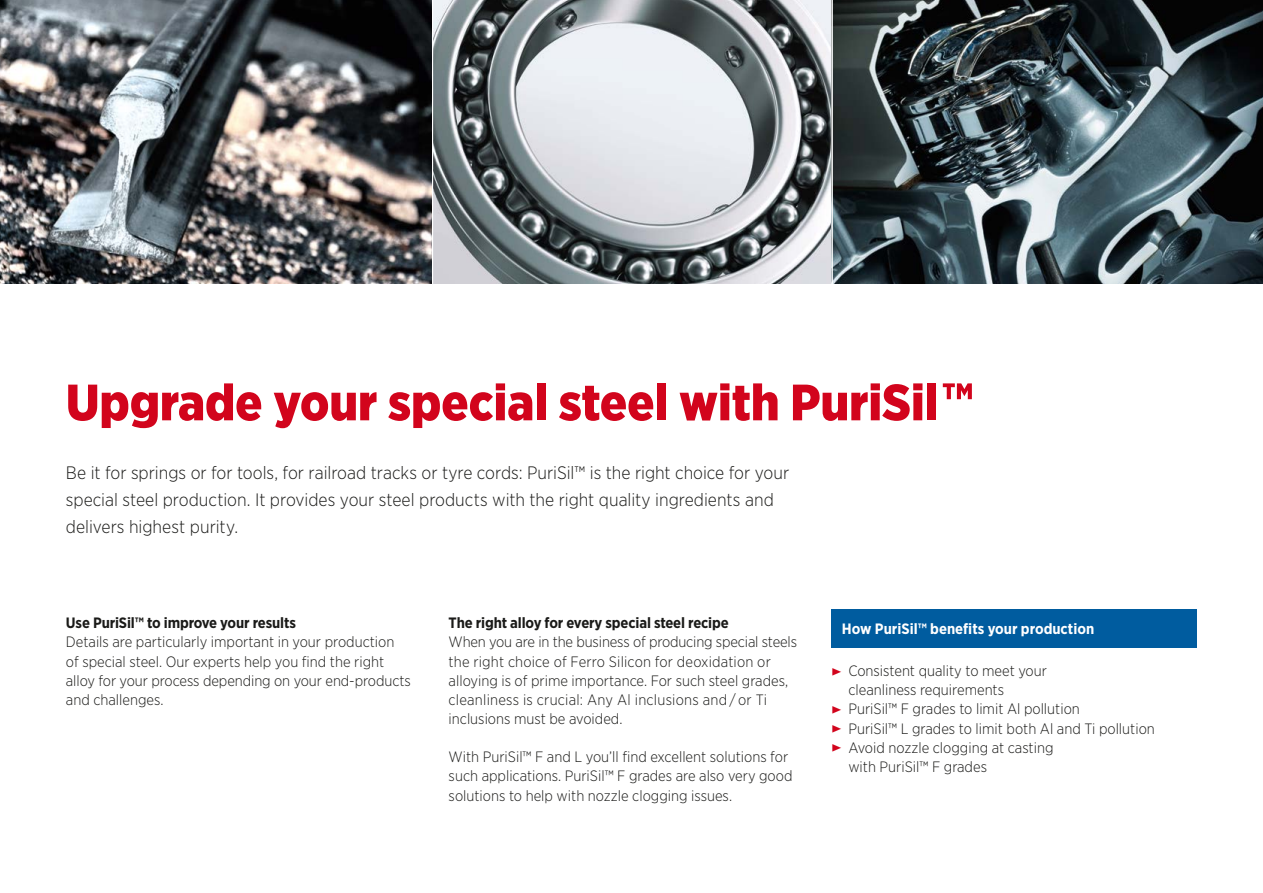
<style>
.page{position:relative;width:1263px;height:893px;background:#fff}
.page>*{position:absolute;margin:0;border:0;box-sizing:border-box;transform-origin:0 0}
.t1{font:900 51px "Gotham Narrow";color:#d2041c}
.t2{font:300 18px/27px "Gotham Narrow";color:#1a1a18}
.t3{font:300 15px/19.2px "Gotham Narrow";color:#1a1a18}
.t4{font:700 15px "Gotham Narrow";letter-spacing:-.01em;color:#1a1a18}
.t5{font:700 15px "Gotham Narrow";color:#fff}
</style>
<div class="page">
<div style="left:831px;top:609px;width:366px;height:38px;background:#005c9f"></div>
<img style="left:0;top:0;width:831px;height:284px">
<svg style="left:833px;top:0;width:430px;height:284px;background:#3d4a4f"></svg>
<hr style="left:432px;top:0;width:1px;height:284px;background:#fff">
<svg style="left:116px;top:8px;width:188px;height:56px;background:#4f575d"></svg>
<h1 class="t1" style="left:66px;top:369px;width:909px">Upgrade your special steel with PuriSil™</h1>
<p class="t2" style="left:66px;top:459px;width:725px">Be it for springs or for tools, for railroad tracks or tyre cords: PuriSil™ is the right choice for your special steel production. It provides your steel products with the right quality ingredients and delivers highest purity.</p>
<p class="t4" style="left:66px;top:613px;width:232px">Use PuriSil™ to improve your results</p>
<p class="t3" style="left:66px;top:632px;width:346px">Details are particularly important in your production of special steel. Our experts help you find the right alloy for your process depending on your end-products and challenges.</p>
<p class="t4" style="left:449px;top:613px;width:282px">The right alloy for every special steel recipe</p>
<p class="t3" style="left:449px;top:632px;width:350px">When you are in the business of producing special steels the right choice of Ferro Silicon for deoxidation or alloying is of prime importance. For such steel grades, cleanliness is crucial: Any Al inclusions and / or Ti inclusions must be avoided.</p>
<p class="t3" style="left:449px;top:747px;width:345px">With PuriSil™ F and L you’ll find excellent solutions for such applications. PuriSil™ F grades are also very good solutions to help with nozzle clogging issues.</p>
<p class="t5" style="left:842px;top:619px;width:254px">How PuriSil™ benefits your production</p>
<p class="t3" style="left:848px;top:661px;width:308px">Consistent quality to meet your<br>cleanliness requirements<br>PuriSil™ F grades to limit Al pollution<br>PuriSil™ L grades to limit both Al and Ti pollution Avoid nozzle clogging at casting<br>with PuriSil™ F grades</p>
</div>
